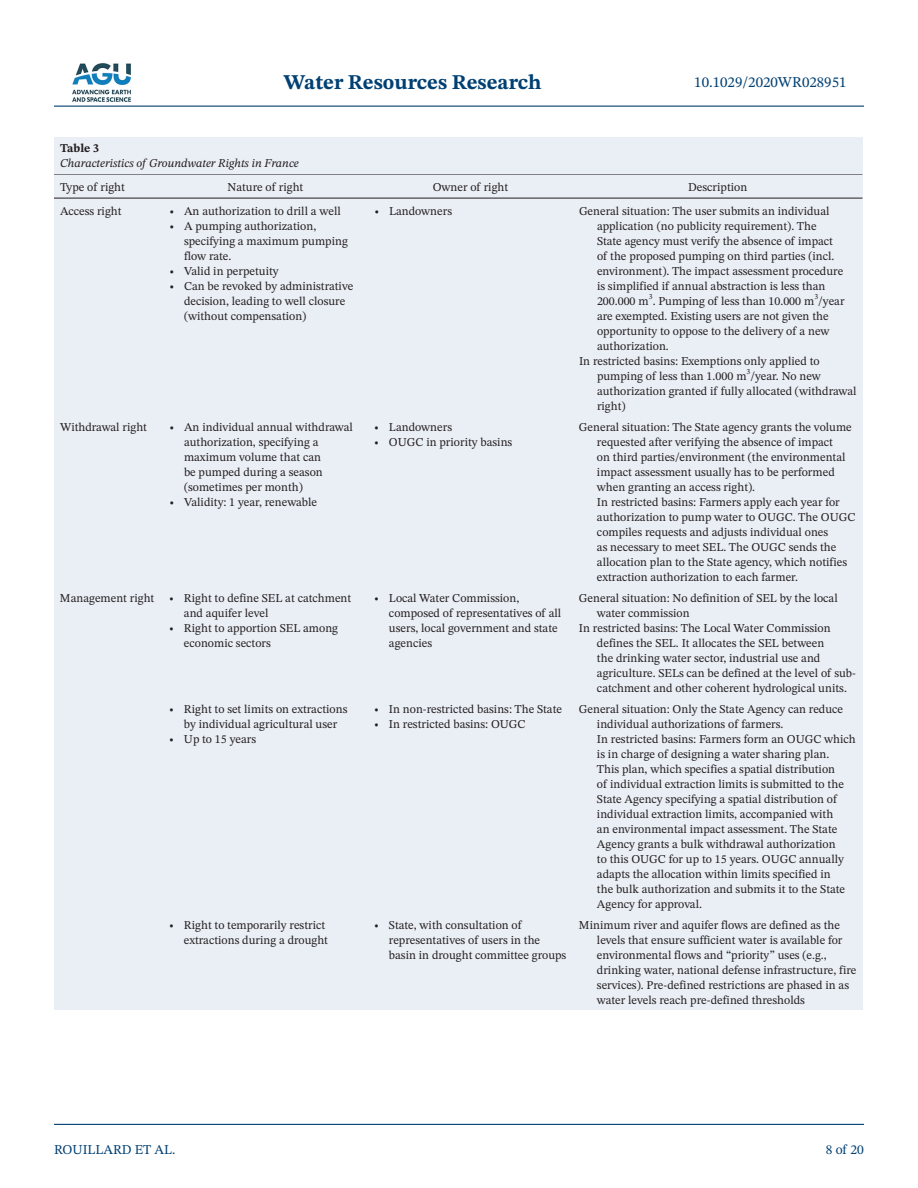
<style>
.page{position:relative;width:918px;height:1188px;background:#fff}
.page>*{position:absolute;margin:0;border:0;box-sizing:border-box;transform-origin:0 0}
.t1{font:700 21px "STIX Two Text";color:#004073}
.t2{font:15px "STIX Two Text";color:#004073}
.t3{font:13.5px "STIX Two Text";color:#004073}
.t4{font:12px/15px "STIX Two Text";color:#231f20}
.t5{font:italic 12px "STIX Two Text";color:#231f20}
.t6{font:700 12px "STIX Two Text";color:#231f20}
</style>
<div class="page">
<hr style="left:54px;top:106px;width:810px;height:1px;background:#004073">
<hr style="left:54px;top:1124px;width:810px;height:1px;background:#004073">
<img style="left:72px;top:63px;width:59px;height:39px">
<div style="left:54px;top:173px;width:808px;height:837px;background:#eaeef5"></div>
<hr style="left:54px;top:173px;width:109px;height:2px;background:#231f20">
<hr style="left:54px;top:198px;width:109px;height:1px;background:#231f20">
<hr style="left:163px;top:173px;width:205px;height:2px;background:#231f20">
<hr style="left:163px;top:198px;width:205px;height:1px;background:#231f20">
<hr style="left:368px;top:173px;width:205px;height:2px;background:#231f20">
<hr style="left:368px;top:198px;width:205px;height:1px;background:#231f20">
<hr style="left:573px;top:173px;width:289px;height:2px;background:#231f20">
<hr style="left:573px;top:198px;width:289px;height:1px;background:#231f20">
<div style="left:54px;top:137px;width:808px;height:36px;background:#eaeef5"></div>
<h1 class="t1" style="left:284px;top:67px;width:260px">Water Resources Research</h1>
<p class="t6" style="left:60px;top:140px;width:41px">Table 3</p>
<p class="t5" style="left:60px;top:155px;width:240px">Characteristics of Groundwater Rights in France</p>
<p class="t2" style="left:694px;top:72px;width:154px">10.1029/2020WR028951</p>
<p class="t4" style="left:60px;top:179px;width:67px">Type of right</p>
<p class="t4" style="left:228px;top:179px;width:77px">Nature of right</p>
<p class="t4" style="left:433px;top:179px;width:77px">Owner of right</p>
<p class="t4" style="left:688px;top:179px;width:61px">Description</p>
<p class="t4" style="left:60px;top:203px;width:63px">Access right</p>
<p class="t4" style="left:169px;top:203px;width:173px">• An authorization to drill a well</p>
<p class="t4" style="left:184px;top:218px;width:165px;text-indent:-15px">• A pumping authorization, specifying a maximum pumping flow rate.</p>
<p class="t4" style="left:169px;top:263px;width:111px">• Valid in perpetuity</p>
<p class="t4" style="left:184px;top:278px;width:171px;text-indent:-15px">• Can be revoked by administrative decision, leading to well closure (without compensation)</p>
<p class="t4" style="left:374px;top:203px;width:80px">• Landowners</p>
<p class="t4" style="left:579px;top:203px;width:252px">General situation: The user submits an individual</p>
<p class="t4" style="left:597px;top:218px;width:221px">application (no publicity requirement). The</p>
<p class="t4" style="left:597px;top:233px;width:238px">State agency must verify the absence of impact</p>
<p class="t4" style="left:597px;top:248px;width:239px">of the proposed pumping on third parties (incl.</p>
<p class="t4" style="left:597px;top:263px;width:248px">environment). The impact assessment procedure</p>
<p class="t4" style="left:597px;top:278px;width:230px">is simplified if annual abstraction is less than</p>
<p class="t4" style="left:597px;top:293px;width:249px">200.000 m<sup>3</sup>. Pumping of less than 10.000 m<sup>3</sup>/year</p>
<p class="t4" style="left:597px;top:308px;width:233px">are exempted. Existing users are not given the</p>
<p class="t4" style="left:597px;top:323px;width:234px">opportunity to oppose to the delivery of a new</p>
<p class="t4" style="left:597px;top:338px;width:73px">authorization.</p>
<p class="t4" style="left:579px;top:353px;width:242px">In restricted basins: Exemptions only applied to</p>
<p class="t4" style="left:597px;top:368px;width:225px">pumping of less than 1.000 m<sup>3</sup>/year. No new</p>
<p class="t4" style="left:597px;top:383px;width:261px">authorization granted if fully allocated (withdrawal</p>
<p class="t4" style="left:597px;top:398px;width:30px">right)</p>
<p class="t4" style="left:60px;top:419px;width:89px">Withdrawal right</p>
<p class="t4" style="left:184px;top:419px;width:170px;text-indent:-15px">• An individual annual withdrawal authorization, specifying a maximum volume that can<br>be pumped during a season (sometimes per month)</p>
<p class="t4" style="left:169px;top:494px;width:150px">• Validity: 1 year, renewable</p>
<p class="t4" style="left:184px;top:590px;width:169px;text-indent:-124px">Management right • Right to define SEL at catchment and aquifer level</p>
<p class="t4" style="left:184px;top:620px;width:156px;text-indent:-15px">• Right to apportion SEL among economic sectors</p>
<p class="t4" style="left:169px;top:701px;width:180px;text-align:center">• Right to set limits on extractions by individual agricultural user</p>
<p class="t4" style="left:169px;top:731px;width:89px">• Up to 15 years</p>
<p class="t4" style="left:374px;top:419px;width:80px">• Landowners</p>
<p class="t4" style="left:374px;top:434px;width:140px">• OUGC in priority basins</p>
<p class="t4" style="left:597px;top:419px;width:260px;text-indent:-18px">General situation: The State agency grants the volume requested after verifying the absence of impact<br>on third parties/environment (the environmental impact assessment usually has to be performed when granting an access right).<br>In restricted basins: Farmers apply each year for authorization to pump water to OUGC. The OUGC compiles requests and adjusts individual ones<br>as necessary to meet SEL. The OUGC sends the allocation plan to the State agency, which notifies extraction authorization to each farmer.</p>
<p class="t4" style="left:389px;top:590px;width:174px;text-indent:-15px">• Local Water Commission, composed of representatives of all users, local government and state agencies</p>
<p class="t4" style="left:579px;top:590px;width:260px">General situation: No definition of SEL by the local</p>
<p class="t4" style="left:597px;top:605px;width:94px">water commission</p>
<p class="t4" style="left:579px;top:620px;width:253px">In restricted basins: The Local Water Commission</p>
<p class="t4" style="left:597px;top:635px;width:229px">defines the SEL. It allocates the SEL between</p>
<p class="t4" style="left:597px;top:650px;width:225px">the drinking water sector, industrial use and</p>
<p class="t4" style="left:597px;top:665px;width:261px">agriculture. SELs can be defined at the level of sub-</p>
<p class="t4" style="left:597px;top:680px;width:251px">catchment and other coherent hydrological units.</p>
<p class="t4" style="left:374px;top:701px;width:190px">• In non-restricted basins: The State</p>
<p class="t4" style="left:374px;top:716px;width:153px">• In restricted basins: OUGC</p>
<p class="t4" style="left:597px;top:701px;width:260px;text-indent:-18px">General situation: Only the State Agency can reduce individual authorizations of farmers.<br>In restricted basins: Farmers form an OUGC which is in charge of designing a water sharing plan.<br>This plan, which specifies a spatial distribution<br>of individual extraction limits is submitted to the State Agency specifying a spatial distribution of individual extraction limits, accompanied with<br>an environmental impact assessment. The State Agency grants a bulk withdrawal authorization<br>to this OUGC for up to 15 years. OUGC annually adapts the allocation within limits specified in<br>the bulk authorization and submits it to the State Agency for approval.</p>
<p class="t4" style="left:169px;top:918px;width:161px;text-align:right">• Right to temporarily restrict extractions during a drought</p>
<p class="t4" style="left:389px;top:918px;width:179px;text-indent:-15px">• State, with consultation of representatives of users in the basin in drought committee groups</p>
<p class="t4" style="left:597px;top:918px;width:261px;text-indent:-18px">Minimum river and aquifer flows are defined as the levels that ensure sufficient water is available for environmental flows and “priority” uses (e.g., drinking water, national defense infrastructure, fire services). Pre-defined restrictions are phased in as water levels reach pre-defined thresholds</p>
<p class="t3" style="left:54px;top:1140px;width:123px">ROUILLARD ET AL.</p>
<p class="t3" style="left:826px;top:1140px;width:40px">8 of 20</p>
</div>
